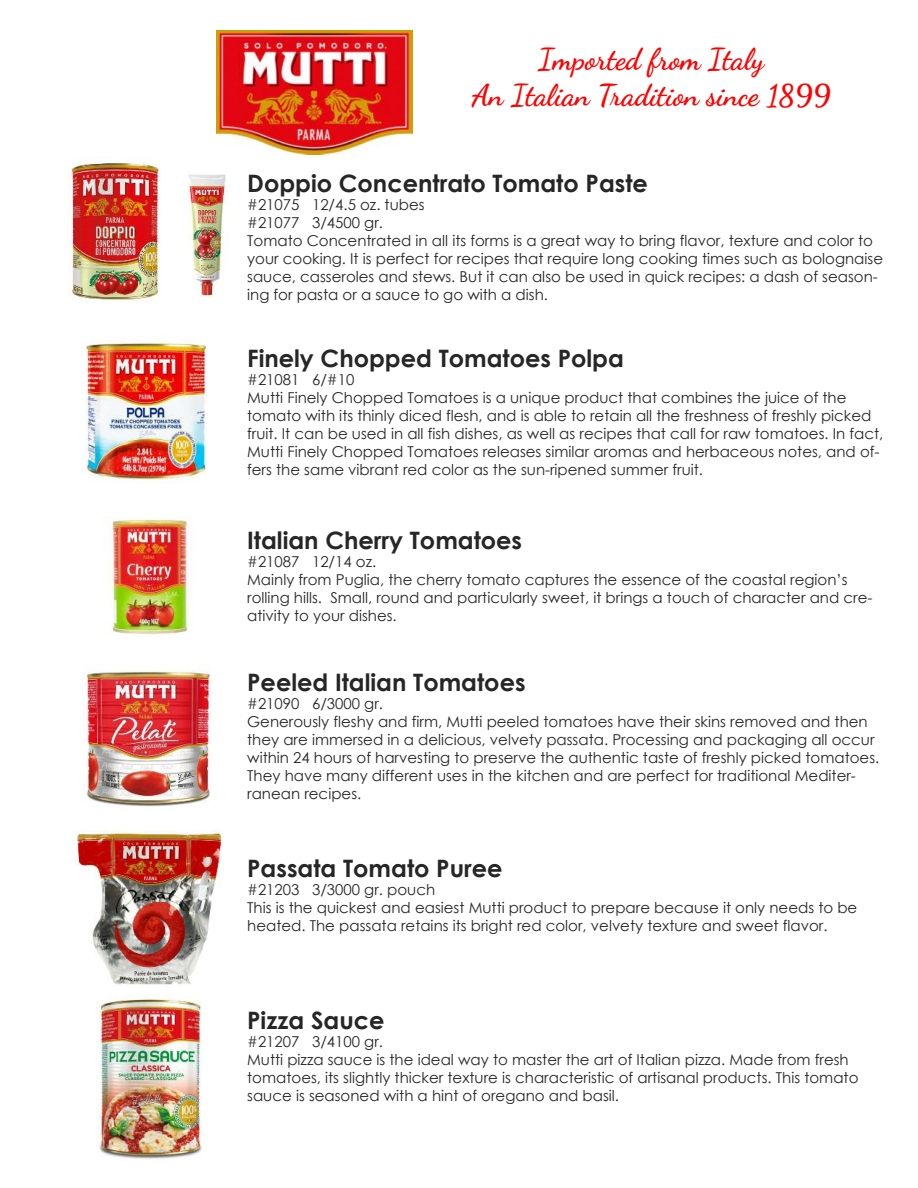
<style>
.page{position:relative;width:918px;height:1188px;background:#fff}
.page>*{position:absolute;margin:0;border:0;box-sizing:border-box;transform-origin:0 0}
.t1{font:700 30px/36px "Dancing Script";color:#f00;text-align:center}
.t2{font:700 24px "Century Gothic";color:#272627}
.t3{font:15px/18px "Century Gothic";color:#272627}
</style>
<div class="page">
<img style="left:217px;top:30px;width:195px;height:125px">
<img style="left:81px;top:339px;width:126px;height:144px">
<img style="left:111px;top:518px;width:82px;height:117px">
<img style="left:71px;top:831px;width:151px;height:154px">
<img style="left:188px;top:174px;width:39px;height:123px">
<img style="left:68px;top:159px;width:93px;height:142px">
<img style="left:96px;top:997px;width:106px;height:162px">
<img style="left:83px;top:664px;width:128px;height:143px">
<h1 class="t1" style="left:472px;top:42px;width:360px">Imported from Italy<br>An Italian Tradition since 1899</h1>
<h2 class="t2" style="left:247px;top:168px;width:402px">Doppio Concentrato Tomato Paste</h2>
<p class="t3" style="left:247px;top:195px;width:637px">#21075 12/4.5 oz. tubes<br>#21077 3/4500 gr.<br>Tomato Concentrated in all its forms is a great way to bring flavor, texture and color to your cooking. It is perfect for recipes that require long cooking times such as bolognaise sauce, casseroles and stews. But it can also be used in quick recipes: a dash of season&shy;ing for pasta or a sauce to go with a dish.</p>
<h2 class="t2" style="left:247px;top:343px;width:378px">Finely Chopped Tomatoes Polpa</h2>
<p class="t3" style="left:247px;top:371px;width:638px">#21081 6/#10<br>Mutti Finely Chopped Tomatoes is a unique product that combines the juice of the tomato with its thinly diced flesh, and is able to retain all the freshness of freshly picked fruit. It can be used in all fish dishes, as well as recipes that call for raw tomatoes. In fact, Mutti Finely Chopped Tomatoes releases similar aromas and herbaceous notes, and of&shy;fers the same vibrant red color as the sun-ripened summer fruit.</p>
<h2 class="t2" style="left:247px;top:525px;width:277px">Italian Cherry Tomatoes</h2>
<p class="t3" style="left:247px;top:552px;width:627px">#21087 12/14 oz.<br>Mainly from Puglia, the cherry tomato captures the essence of the coastal region’s rolling hills. Small, round and particularly sweet, it brings a touch of character and cre&shy;ativity to your dishes.</p>
<h2 class="t2" style="left:247px;top:667px;width:280px">Peeled Italian Tomatoes</h2>
<p class="t3" style="left:247px;top:695px;width:634px">#21090 6/3000 gr.<br>Generously fleshy and firm, Mutti peeled tomatoes have their skins removed and then they are immersed in a delicious, velvety passata. Processing and packaging all occur within 24 hours of harvesting to preserve the authentic taste of freshly picked tomatoes.<br>They have many different uses in the kitchen and are perfect for traditional Mediter&shy;ranean recipes.</p>
<h2 class="t2" style="left:247px;top:853px;width:257px">Passata Tomato Puree</h2>
<p class="t3" style="left:247px;top:881px;width:612px">#21203 3/3000 gr. pouch<br>This is the quickest and easiest Mutti product to prepare because it only needs to be heated. The passata retains its bright red color, velvety texture and sweet flavor.</p>
<h2 class="t2" style="left:247px;top:1005px;width:139px">Pizza Sauce</h2>
<p class="t3" style="left:247px;top:1032px;width:613px">#21207 3/4100 gr.<br>Mutti pizza sauce is the ideal way to master the art of Italian pizza. Made from fresh tomatoes, its slightly thicker texture is characteristic of artisanal products. This tomato sauce is seasoned with a hint of oregano and basil.</p>
</div>
